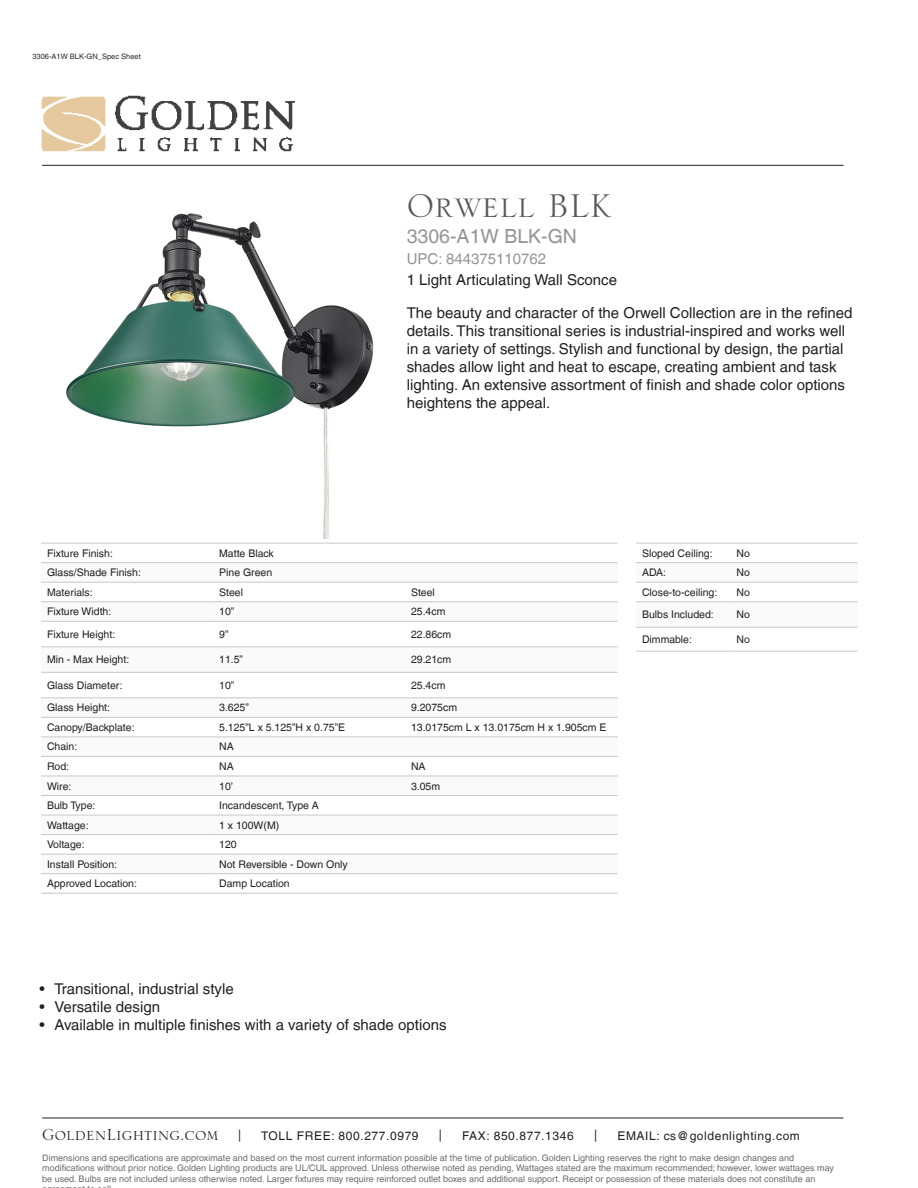
<style>
.page{position:relative;width:918px;height:1188px;background:#fff}
.page>*{position:absolute;margin:0;border:0;box-sizing:border-box;transform-origin:0 0}
.t1{font:43.5px "Serlio LT Std";color:#57585a}
.t2{font:21.15px "Serlio LT Std";color:#231f20}
.t3{font:19.5px "Helvetica LT";color:#939598}
.t4{font:15px/18px "Helvetica LT";color:#231f20}
.t5{font:15px "Helvetica LT";color:#939598}
.t6{font:12px "Helvetica LT";letter-spacing:.05em;color:#231f20}
.t7{font:10.5px "Helvetica LT";color:#231f20}
.t8{font:9px/10.5px "Helvetica LT";color:#6c6d70}
.filename{font:7.5px "Helvetica LT";color:#2e2b2c}
</style>
<div class="page">
<img style="left:41px;top:95px;width:260px;height:70px">
<svg style="left:41px;top:563px;width:577px;height:291px"></svg>
<hr style="left:41px;top:562px;width:172px;height:1px;background:#c7c8ca">
<hr style="left:213px;top:562px;width:192px;height:1px;background:#c7c8ca">
<hr style="left:405px;top:562px;width:213px;height:1px;background:#c7c8ca">
<hr style="left:41px;top:582px;width:172px;height:1px;background:#c7c8ca">
<hr style="left:213px;top:582px;width:192px;height:1px;background:#c7c8ca">
<hr style="left:405px;top:582px;width:213px;height:1px;background:#c7c8ca">
<hr style="left:41px;top:601px;width:172px;height:1px;background:#c7c8ca">
<hr style="left:213px;top:601px;width:192px;height:1px;background:#c7c8ca">
<hr style="left:405px;top:601px;width:213px;height:1px;background:#c7c8ca">
<hr style="left:41px;top:621px;width:172px;height:1px;background:#c7c8ca">
<hr style="left:213px;top:621px;width:192px;height:1px;background:#c7c8ca">
<hr style="left:405px;top:621px;width:213px;height:1px;background:#c7c8ca">
<hr style="left:41px;top:647px;width:172px;height:1px;background:#c7c8ca">
<hr style="left:213px;top:647px;width:192px;height:1px;background:#c7c8ca">
<hr style="left:405px;top:647px;width:213px;height:1px;background:#c7c8ca">
<hr style="left:41px;top:672px;width:172px;height:1px;background:#c7c8ca">
<hr style="left:213px;top:672px;width:192px;height:1px;background:#c7c8ca">
<hr style="left:405px;top:672px;width:213px;height:1px;background:#c7c8ca">
<hr style="left:41px;top:698px;width:172px;height:1px;background:#c7c8ca">
<hr style="left:213px;top:698px;width:192px;height:1px;background:#c7c8ca">
<hr style="left:405px;top:698px;width:213px;height:1px;background:#c7c8ca">
<hr style="left:41px;top:717px;width:172px;height:1px;background:#c7c8ca">
<hr style="left:213px;top:717px;width:192px;height:1px;background:#c7c8ca">
<hr style="left:405px;top:717px;width:213px;height:1px;background:#c7c8ca">
<hr style="left:41px;top:737px;width:172px;height:1px;background:#c7c8ca">
<hr style="left:213px;top:737px;width:192px;height:1px;background:#c7c8ca">
<hr style="left:405px;top:737px;width:213px;height:1px;background:#c7c8ca">
<hr style="left:41px;top:756px;width:172px;height:1px;background:#c7c8ca">
<hr style="left:213px;top:756px;width:192px;height:1px;background:#c7c8ca">
<hr style="left:405px;top:756px;width:213px;height:1px;background:#c7c8ca">
<hr style="left:41px;top:776px;width:172px;height:1px;background:#c7c8ca">
<hr style="left:213px;top:776px;width:192px;height:1px;background:#c7c8ca">
<hr style="left:405px;top:776px;width:213px;height:1px;background:#c7c8ca">
<hr style="left:41px;top:795px;width:172px;height:1px;background:#c7c8ca">
<hr style="left:213px;top:795px;width:192px;height:1px;background:#c7c8ca">
<hr style="left:405px;top:795px;width:213px;height:1px;background:#c7c8ca">
<hr style="left:41px;top:815px;width:172px;height:1px;background:#c7c8ca">
<hr style="left:213px;top:815px;width:192px;height:1px;background:#c7c8ca">
<hr style="left:405px;top:815px;width:213px;height:1px;background:#c7c8ca">
<hr style="left:41px;top:834px;width:172px;height:1px;background:#c7c8ca">
<hr style="left:213px;top:834px;width:192px;height:1px;background:#c7c8ca">
<hr style="left:405px;top:834px;width:213px;height:1px;background:#c7c8ca">
<hr style="left:41px;top:854px;width:172px;height:1px;background:#c7c8ca">
<hr style="left:213px;top:854px;width:192px;height:1px;background:#c7c8ca">
<hr style="left:405px;top:854px;width:213px;height:1px;background:#c7c8ca">
<hr style="left:41px;top:873px;width:172px;height:1px;background:#c7c8ca">
<hr style="left:213px;top:873px;width:192px;height:1px;background:#c7c8ca">
<hr style="left:405px;top:873px;width:213px;height:1px;background:#c7c8ca">
<hr style="left:41px;top:893px;width:172px;height:1px;background:#c7c8ca">
<hr style="left:213px;top:893px;width:192px;height:1px;background:#c7c8ca">
<hr style="left:405px;top:893px;width:213px;height:1px;background:#c7c8ca">
<hr style="left:41px;top:543px;width:172px;height:1px;background:#c7c8ca">
<hr style="left:213px;top:543px;width:192px;height:1px;background:#c7c8ca">
<hr style="left:405px;top:543px;width:213px;height:1px;background:#c7c8ca">
<svg style="left:636px;top:563px;width:222px;height:64px"></svg>
<hr style="left:636px;top:562px;width:95px;height:1px;background:#c7c8ca">
<hr style="left:731px;top:562px;width:127px;height:1px;background:#c7c8ca">
<hr style="left:636px;top:582px;width:95px;height:1px;background:#c7c8ca">
<hr style="left:731px;top:582px;width:127px;height:1px;background:#c7c8ca">
<hr style="left:636px;top:601px;width:95px;height:1px;background:#c7c8ca">
<hr style="left:731px;top:601px;width:127px;height:1px;background:#c7c8ca">
<hr style="left:636px;top:627px;width:95px;height:1px;background:#c7c8ca">
<hr style="left:731px;top:627px;width:127px;height:1px;background:#c7c8ca">
<hr style="left:636px;top:651px;width:95px;height:1px;background:#c7c8ca">
<hr style="left:731px;top:651px;width:127px;height:1px;background:#c7c8ca">
<hr style="left:636px;top:543px;width:95px;height:1px;background:#c7c8ca">
<hr style="left:731px;top:543px;width:127px;height:1px;background:#c7c8ca">
<hr style="left:42px;top:1118px;width:802px;height:1px;background:#231f20">
<hr style="left:42px;top:165px;width:802px;height:1px;background:#231f20">
<img style="left:66px;top:213px;width:308px;height:326px">
<p class="filename" style="left:32px;top:52px;width:110px">3306-A1W BLK-GN_Spec Sheet</p>
<p class="t1" style="left:407px;top:185px;width:207px">Orwell BLK</p>
<p class="t3" style="left:407px;top:225px;width:172px">3306-A1W BLK-GN</p>
<p class="t5" style="left:407px;top:250px;width:141px">UPC: 844375110762</p>
<p class="t4" style="left:407px;top:271px;width:212px">1 Light Articulating Wall Sconce</p>
<p class="t4" style="left:407px;top:303px;width:447px">The beauty and character of the Orwell Collection are in the refined details. This transitional series is industrial-inspired and works well in a variety of settings. Stylish and functional by design, the partial shades allow light and heat to escape, creating ambient and task lighting. An extensive assortment of finish and shade color options heightens the appeal.</p>
<p class="t7" style="left:47px;top:547px;width:67px">Fixture Finish:</p>
<p class="t7" style="left:219px;top:547px;width:56px">Matte Black</p>
<p class="t7" style="left:47px;top:566px;width:95px">Glass/Shade Finish:</p>
<p class="t7" style="left:219px;top:566px;width:55px">Pine Green</p>
<p class="t7" style="left:47px;top:586px;width:47px">Materials:</p>
<p class="t7" style="left:219px;top:586px;width:25px">Steel</p>
<p class="t7" style="left:411px;top:586px;width:25px">Steel</p>
<p class="t7" style="left:47px;top:606px;width:66px">Fixture Width:</p>
<p class="t7" style="left:219px;top:606px;width:17px">10”</p>
<p class="t7" style="left:411px;top:606px;width:36px">25.4cm</p>
<p class="t7" style="left:47px;top:628px;width:70px">Fixture Height:</p>
<p class="t7" style="left:219px;top:628px;width:11px">9”</p>
<p class="t7" style="left:411px;top:628px;width:42px">22.86cm</p>
<p class="t7" style="left:47px;top:654px;width:84px">Min - Max Height:</p>
<p class="t7" style="left:219px;top:654px;width:25px">11.5”</p>
<p class="t7" style="left:411px;top:654px;width:42px">29.21cm</p>
<p class="t7" style="left:47px;top:679px;width:77px">Glass Diameter:</p>
<p class="t7" style="left:219px;top:679px;width:17px">10”</p>
<p class="t7" style="left:411px;top:679px;width:36px">25.4cm</p>
<p class="t7" style="left:47px;top:702px;width:65px">Glass Height:</p>
<p class="t7" style="left:219px;top:702px;width:31px">3.625”</p>
<p class="t7" style="left:411px;top:702px;width:48px">9.2075cm</p>
<p class="t7" style="left:47px;top:721px;width:89px">Canopy/Backplate:</p>
<p class="t7" style="left:219px;top:721px;width:128px">5.125”L x 5.125”H x 0.75”E</p>
<p class="t7" style="left:411px;top:721px;width:197px">13.0175cm L x 13.0175cm H x 1.905cm E</p>
<p class="t7" style="left:47px;top:741px;width:32px">Chain:</p>
<p class="t7" style="left:219px;top:741px;width:16px">NA</p>
<p class="t7" style="left:47px;top:760px;width:24px">Rod:</p>
<p class="t7" style="left:219px;top:760px;width:16px">NA</p>
<p class="t7" style="left:411px;top:760px;width:16px">NA</p>
<p class="t7" style="left:47px;top:780px;width:26px">Wire:</p>
<p class="t7" style="left:219px;top:780px;width:16px">10’</p>
<p class="t7" style="left:411px;top:780px;width:31px">3.05m</p>
<p class="t7" style="left:47px;top:799px;width:50px">Bulb Type:</p>
<p class="t7" style="left:219px;top:799px;width:101px">Incandescent, Type A</p>
<p class="t7" style="left:47px;top:819px;width:43px">Wattage:</p>
<p class="t7" style="left:219px;top:819px;width:62px">1 x 100W(M)</p>
<p class="t7" style="left:47px;top:838px;width:39px">Voltage:</p>
<p class="t7" style="left:219px;top:838px;width:19px">120</p>
<p class="t7" style="left:47px;top:858px;width:72px">Install Position:</p>
<p class="t7" style="left:219px;top:858px;width:130px">Not Reversible - Down Only</p>
<p class="t7" style="left:47px;top:877px;width:92px">Approved Location:</p>
<p class="t7" style="left:219px;top:877px;width:72px">Damp Location</p>
<p class="t7" style="left:642px;top:547px;width:72px">Sloped Ceiling:</p>
<p class="t7" style="left:737px;top:547px;width:15px">No</p>
<p class="t7" style="left:642px;top:566px;width:26px">ADA:</p>
<p class="t7" style="left:737px;top:566px;width:15px">No</p>
<p class="t7" style="left:642px;top:586px;width:77px">Close-to-ceiling:</p>
<p class="t7" style="left:737px;top:586px;width:15px">No</p>
<p class="t7" style="left:642px;top:608px;width:73px">Bulbs Included:</p>
<p class="t7" style="left:737px;top:608px;width:15px">No</p>
<p class="t7" style="left:642px;top:633px;width:51px">Dimmable:</p>
<p class="t7" style="left:737px;top:633px;width:15px">No</p>
<p class="t4" style="left:40px;top:980px;width:196px">• Transitional, industrial style</p>
<p class="t4" style="left:40px;top:998px;width:122px">• Versatile design</p>
<p class="t4" style="left:40px;top:1016px;width:408px">• Available in multiple finishes with a variety of shade options</p>
<p class="t2" style="left:42px;top:1124px;width:178px">GoldenLighting.com</p>
<p class="t6" style="left:238px;top:1128px;width:5px">|</p>
<p class="t6" style="left:261px;top:1129px;width:159px">TOLL FREE: 800.277.0979</p>
<p class="t6" style="left:439px;top:1128px;width:5px">|</p>
<p class="t6" style="left:462px;top:1129px;width:113px">FAX: 850.877.1346</p>
<p class="t6" style="left:594px;top:1128px;width:5px">|</p>
<p class="t6" style="left:617px;top:1129px;width:184px">EMAIL: cs@goldenlighting.com</p>
<p class="t8" style="left:42px;top:1153px;width:793px">Dimensions and specifications are approximate and based on the most current information possible at the time of publication. Golden Lighting reserves the right to make design changes and modifications without prior notice. Golden Lighting products are UL/CUL approved. Unless otherwise noted as pending, Wattages stated are the maximum recommended; however, lower wattages may be used. Bulbs are not included unless otherwise noted. Larger fixtures may require reinforced outlet boxes and additional support. Receipt or possession of these materials does not constitute an</p>
</div>
